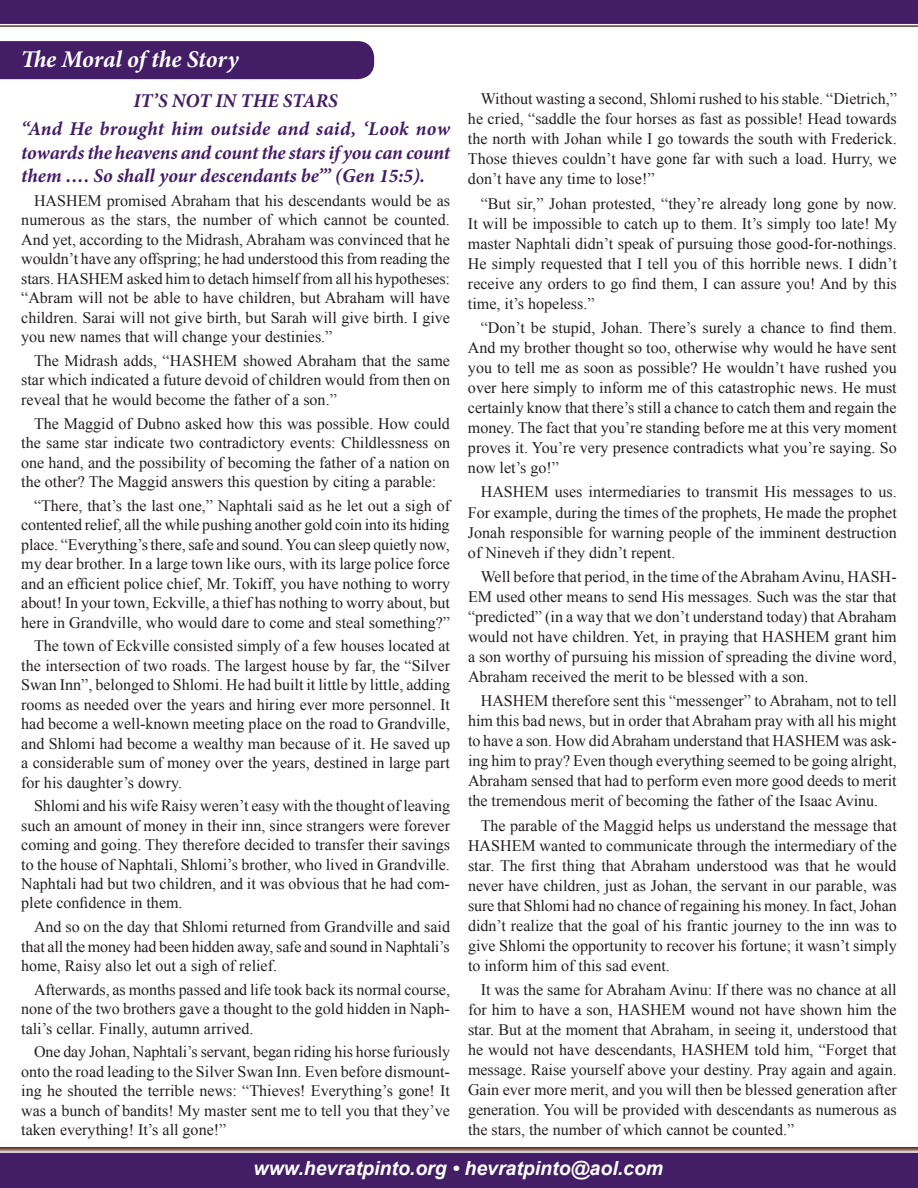
<style>
.page{position:relative;width:918px;height:1188px;background:#fff}
.page>*{position:absolute;margin:0;border:0;box-sizing:border-box;transform-origin:0 0}
.t1{font:italic 700 24px "Minion Pro";letter-spacing:-.005em;color:#fff}
.t2{font:italic 700 19.5px/27.9px "Minion Pro";color:#431d65;text-align:center}
.t3{font:italic 700 19.5px "Arial";color:#fff}
.t4{font:16.05px/19.5px "Times New Roman";color:#231f20;text-align:justify}
</style>
<div class="page">
<svg style="left:0;top:1147px;width:918px;height:41px;background:#502b68"></svg>
<svg style="left:0;top:0;width:918px;height:27px;background:#4f2b6a"></svg>
<div style="left:0;top:41px;width:374px;height:38px;background:#431d65"></div>
<h1 class="t1" style="left:21px;top:43px;width:219px">The Moral of the Story</h1>
<p class="t2" style="left:21px;top:87px;width:430px">IT’S NOT IN THE STARS<br>“And He brought him outside and said, ‘Look now</p>
<p class="t2" style="left:21px;top:140px;width:430px;line-height:23.5px;text-align:left">towards the heavens and count the stars if you can count them …. So shall your descendants be’” (Gen 15:5).</p>
<p class="t4" style="left:21px;top:191px;width:430px;text-indent:13px">HASHEM promised Abraham that his descendants would be as numerous as the stars, the number of which cannot be counted.<br>And yet, according to the Midrash, Abraham was convinced that he wouldn’t have any offspring; he had understood this from reading the stars. HASHEM asked him to detach himself from all his hypotheses: “Abram will not be able to have children, but Abraham will have children. Sarai will not give birth, but Sarah will give birth. I give you new names that will change your destinies.”</p>
<p class="t4" style="left:21px;top:351px;width:430px;text-indent:13px">The Midrash adds, “HASHEM showed Abraham that the same star which indicated a future devoid of children would from then on reveal that he would become the father of a son.”</p>
<p class="t4" style="left:21px;top:413px;width:430px;text-indent:13px">The Maggid of Dubno asked how this was possible. How could the same star indicate two contradictory events: Childlessness on one hand, and the possibility of becoming the father of a nation on the other? The Maggid answers this question by citing a parable:</p>
<p class="t4" style="left:21px;top:495px;width:430px;text-indent:13px">“There, that’s the last one,” Naphtali said as he let out a sigh of contented relief, all the while pushing another gold coin into its hiding place. “Everything’s there, safe and sound. You can sleep quietly now, my dear brother. In a large town like ours, with its large police force and an efficient police chief, Mr. Tokiff, you have nothing to worry about! In your town, Eckville, a thief has nothing to worry about, but here in Grandville, who would dare to come and steal something?”</p>
<p class="t4" style="left:21px;top:636px;width:430px;text-indent:13px">The town of Eckville consisted simply of a few houses located at the intersection of two roads. The largest house by far, the “Silver Swan Inn”, belonged to Shlomi. He had built it little by little, adding rooms as needed over the years and hiring ever more personnel. It had become a well-known meeting place on the road to Grandville, and Shlomi had become a wealthy man because of it. He saved up a considerable sum of money over the years, destined in large part for his daughter’s dowry.</p>
<p class="t4" style="left:21px;top:796px;width:430px;text-indent:13px">Shlomi and his wife Raisy weren’t easy with the thought of leaving such an amount of money in their inn, since strangers were forever coming and going. They therefore decided to transfer their savings to the house of Naphtali, Shlomi’s brother, who lived in Grandville.<br>Naphtali had but two children, and it was obvious that he had com&shy;plete confidence in them.</p>
<p class="t4" style="left:21px;top:917px;width:430px;text-indent:13px">And so on the day that Shlomi returned from Grandville and said that all the money had been hidden away, safe and sound in Naphtali’s home, Raisy also let out a sigh of relief.</p>
<p class="t4" style="left:21px;top:979px;width:430px;text-indent:13px">Afterwards, as months passed and life took back its normal course, none of the two brothers gave a thought to the gold hidden in Naph&shy;tali’s cellar. Finally, autumn arrived.</p>
<p class="t4" style="left:21px;top:1042px;width:430px;text-indent:13px">One day Johan, Naphtali’s servant, began riding his horse furiously onto the road leading to the Silver Swan Inn. Even before dismount&shy;ing he shouted the terrible news: “Thieves! Everything’s gone! It was a bunch of bandits! My master sent me to tell you that they’ve taken everything! It’s all gone!”</p>
<p class="t4" style="left:468px;top:88px;width:430px;line-height:20.1px;text-indent:13px">Without wasting a second, Shlomi rushed to his stable. “Dietrich,” he cried, “saddle the four horses as fast as possible! Head towards the north with Johan while I go towards the south with Frederick.<br>Those thieves couldn’t have gone far with such a load. Hurry, we don’t have any time to lose!”</p>
<p class="t4" style="left:468px;top:193px;width:430px;line-height:20.1px;text-indent:13px">“But sir,” Johan protested, “they’re already long gone by now.<br>It will be impossible to catch up to them. It’s simply too late! My master Naphtali didn’t speak of pursuing those good-for-nothings.<br>He simply requested that I tell you of this horrible news. I didn’t receive any orders to go find them, I can assure you! And by this time, it’s hopeless.”</p>
<p class="t4" style="left:468px;top:317px;width:430px;line-height:20.1px;text-indent:13px">“Don’t be stupid, Johan. There’s surely a chance to find them.<br>And my brother thought so too, otherwise why would he have sent you to tell me as soon as possible? He wouldn’t have rushed you over here simply to inform me of this catastrophic news. He must certainly know that there’s still a chance to catch them and regain the money. The fact that you’re standing before me at this very moment proves it. You’re very presence contradicts what you’re saying. So now let’s go!”</p>
<p class="t4" style="left:468px;top:482px;width:430px;line-height:20.1px;text-indent:13px">HASHEM uses intermediaries to transmit His messages to us.<br>For example, during the times of the prophets, He made the prophet Jonah responsible for warning people of the imminent destruction of Nineveh if they didn’t repent.</p>
<p class="t4" style="left:468px;top:566px;width:430px;line-height:20px;text-indent:13px">Well before that period, in the time of the Abraham Avinu, HASH-EM used other means to send His messages. Such was the star that “predicted” (in a way that we don’t understand today) that Abraham would not have children. Yet, in praying that HASHEM grant him a son worthy of pursuing his mission of spreading the divine word, Abraham received the merit to be blessed with a son.</p>
<p class="t4" style="left:468px;top:691px;width:430px;line-height:20.1px;text-indent:13px">HASHEM therefore sent this “messenger” to Abraham, not to tell him this bad news, but in order that Abraham pray with all his might to have a son. How did Abraham understand that HASHEM was ask&shy;ing him to pray? Even though everything seemed to be going alright, Abraham sensed that had to perform even more good deeds to merit the tremendous merit of becoming the father of the Isaac Avinu.</p>
<p class="t4" style="left:468px;top:815px;width:430px;line-height:20.1px;text-indent:13px">The parable of the Maggid helps us understand the message that HASHEM wanted to communicate through the intermediary of the star. The first thing that Abraham understood was that he would never have children, just as Johan, the servant in our parable, was sure that Shlomi had no chance of regaining his money. In fact, Johan didn’t realize that the goal of his frantic journey to the inn was to give Shlomi the opportunity to recover his fortune; it wasn’t simply to inform him of this sad event.</p>
<p class="t4" style="left:468px;top:979px;width:430px;line-height:20.1px;text-indent:13px">It was the same for Abraham Avinu: If there was no chance at all for him to have a son, HASHEM wound not have shown him the star. But at the moment that Abraham, in seeing it, understood that he would not have descendants, HASHEM told him, “Forget that message. Raise yourself above your destiny. Pray again and again.<br>Gain ever more merit, and you will then be blessed generation after generation. You will be provided with descendants as numerous as the stars, the number of which cannot be counted.”</p>
<p class="t3" style="left:254px;top:1155px;width:411px">www.hevratpinto.org • hevratpinto@aol.com</p>
</div>
